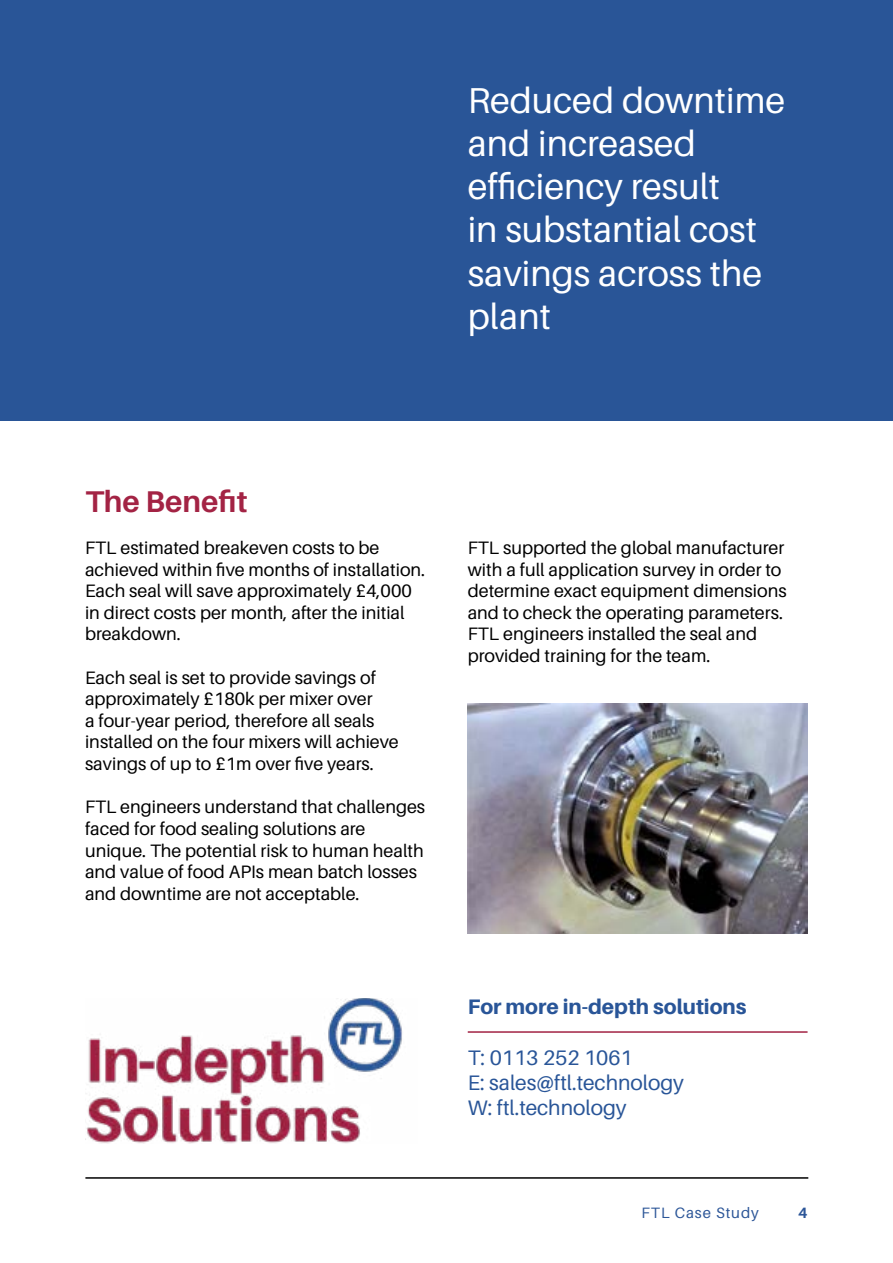
<style>
.page{position:relative;width:893px;height:1263px;background:#fff}
.page>*{position:absolute;margin:0;border:0;box-sizing:border-box;transform-origin:0 0}
.t1{font:36px/43.2px "Aileron";color:#fff}
.t2{font:700 30px "Aileron";color:#a32344}
.t3{font:21px/25.2px "Aileron";color:#295598}
.t4{font:800 21px "Aileron";color:#295598}
.t5{font:18px/21.6px "Aileron";color:#000}
.t6{font:15px "Aileron";letter-spacing:.06em;color:#2c5698}
.t7{font:700 15px "Aileron";color:#2c5698}
</style>
<div class="page">
<hr style="left:85px;top:1177px;width:723px;height:2px;background:#000">
<img style="left:85px;top:998px;width:317px;height:145px">
<hr style="left:468px;top:1031px;width:339px;height:2px;background:#a22243">
<div style="left:0;top:0;width:893px;height:421px;background:#295597"></div>
<img style="left:467px;top:703px;width:340px;height:230px">
<h1 class="t1" style="left:468px;top:79px;width:319px">Reduced downtime and increased efficiency result<br>in substantial cost savings across the plant</h1>
<h2 class="t2" style="left:85px;top:485px;width:164px">The Benefit</h2>
<p class="t5" style="left:85px;top:537px;width:342px">FTL estimated breakeven costs to be achieved within five months of installation.<br>Each seal will save approximately £4,000 in direct costs per month, after the initial breakdown.</p>
<p class="t5" style="left:85px;top:667px;width:315px">Each seal is set to provide savings of approximately £180k per mixer over<br>a four-year period, therefore all seals installed on the four mixers will achieve savings of up to £1m over five years.</p>
<p class="t5" style="left:85px;top:796px;width:342px">FTL engineers understand that challenges faced for food sealing solutions are unique. The potential risk to human health and value of food APIs mean batch losses and downtime are not acceptable.</p>
<p class="t5" style="left:468px;top:537px;width:320px">FTL supported the global manufacturer with a full application survey in order to determine exact equipment dimensions and to check the operating parameters.<br>FTL engineers installed the seal and provided training for the team.</p>
<p class="t4" style="left:468px;top:995px;width:280px">For more in-depth solutions</p>
<p class="t3" style="left:468px;top:1045px;width:218px">T: 0113 252 1061<br>E: sales@ftl.technology<br>W: ftl.technology</p>
<p class="t6" style="left:641px;top:1205px;width:119px">FTL Case Study</p>
<p class="t7" style="left:798px;top:1205px;width:11px">4</p>
</div>
